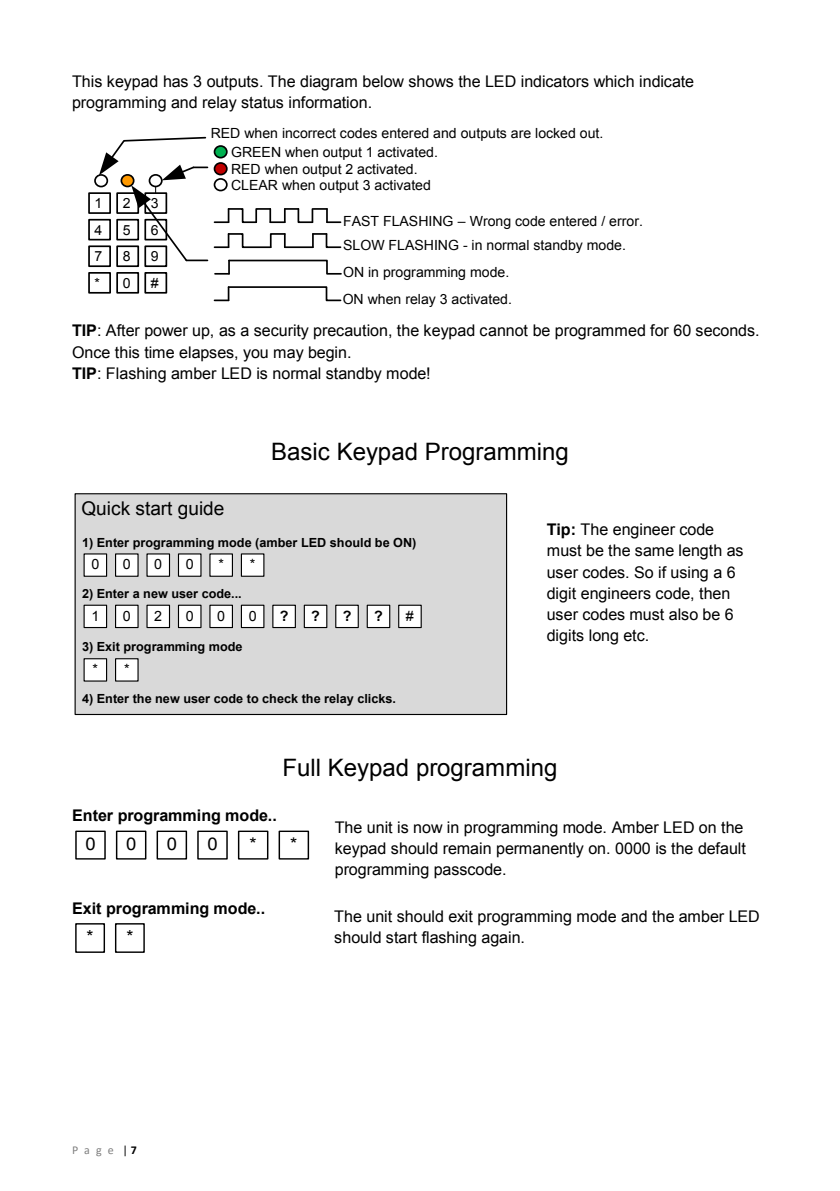
<style>
.page{position:relative;width:840px;height:1191px;background:#fff}
.page>*{position:absolute;margin:0;border:0;box-sizing:border-box;transform-origin:0 0}
.t1{font:24px "Arial";color:#000}
.t2{font:19px "Arial";color:#000}
.t3{font:18px "Arial";color:#000}
.t4{font:17.4px "Arial";color:#000;scale:1.05 1}
.t5{font:16px/21.2px "Arial";letter-spacing:-.005em;color:#000}
.t6{font:700 16px "Arial";color:#000}
.t7{font:14.2px "Arial";color:#000}
.t8{font:700 14.2px "Arial";color:#000}
.t9{font:14px/26.6px "Arial";color:#000}
.t10{font:700 12.6px "Arial";color:#000}
.t11{font:12px "Calibri";color:#808080}
.s1{font-style:inherit}
.s2{font-weight:700}
.s3{color:#000}
.s4{font-weight:700;color:#000}
</style>
<div class="page">
<div style="left:88px;top:192px;width:23px;height:22px;border:2px solid #000"></div>
<div style="left:88px;top:219px;width:23px;height:21px;border:2px solid #000"></div>
<div style="left:88px;top:245px;width:23px;height:22px;border:2px solid #000"></div>
<div style="left:116px;top:245px;width:23px;height:22px;border:2px solid #000"></div>
<div style="left:144px;top:245px;width:23px;height:22px;border:2px solid #000"></div>
<div style="left:88px;top:272px;width:23px;height:22px;border:2px solid #000"></div>
<div style="left:116px;top:272px;width:23px;height:22px;border:2px solid #000"></div>
<div style="left:144px;top:272px;width:23px;height:22px;border:2px solid #000"></div>
<hr style="left:284px;top:246px;width:29px;height:2px;background:#000">
<svg style="left:214px;top:233px;width:72px;height:16px"></svg>
<svg style="left:312px;top:233px;width:30px;height:16px"></svg>
<svg style="left:215px;top:259px;width:127px;height:16px"></svg>
<svg style="left:214px;top:286px;width:128px;height:16px"></svg>
<div style="left:214px;top:146px;width:13px;height:12px;background:#00b050;border-radius:50%"></div>
<div style="left:213px;top:145px;width:14px;height:13px;border:2px solid #000;border-radius:50%"></div>
<div style="left:214px;top:163px;width:13px;height:12px;background:#c00000;border-radius:50%"></div>
<div style="left:213px;top:162px;width:14px;height:13px;border:2px solid #000;border-radius:50%"></div>
<svg style="left:214px;top:208px;width:126px;height:16px"></svg>
<div style="left:94px;top:174px;width:14px;height:13px;border:2px solid #000;border-radius:50%"></div>
<svg style="left:99px;top:136px;width:108px;height:127px"></svg>
<div style="left:213px;top:178px;width:14px;height:13px;border:2px solid #000;border-radius:50%"></div>
<div style="left:75px;top:494px;width:431px;height:220px;background:#d9d9d9"></div>
<div style="left:74px;top:493px;width:433px;height:222px;border:1px solid #000"></div>
<div style="left:84px;top:554px;width:22px;height:22px;background:#fff"></div>
<div style="left:83px;top:553px;width:24px;height:24px;border:1px solid #000"></div>
<div style="left:115px;top:554px;width:23px;height:22px;background:#fff"></div>
<div style="left:115px;top:553px;width:23px;height:24px;border:1px solid #000"></div>
<div style="left:147px;top:554px;width:22px;height:22px;background:#fff"></div>
<div style="left:146px;top:553px;width:24px;height:24px;border:1px solid #000"></div>
<div style="left:178px;top:554px;width:23px;height:22px;background:#fff"></div>
<div style="left:178px;top:553px;width:23px;height:24px;border:1px solid #000"></div>
<div style="left:210px;top:554px;width:22px;height:22px;background:#fff"></div>
<div style="left:209px;top:553px;width:24px;height:24px;border:1px solid #000"></div>
<div style="left:241px;top:554px;width:23px;height:22px;background:#fff"></div>
<div style="left:241px;top:553px;width:23px;height:24px;border:1px solid #000"></div>
<div style="left:84px;top:605px;width:22px;height:22px;background:#fff"></div>
<div style="left:83px;top:604px;width:24px;height:24px;border:1px solid #000"></div>
<div style="left:115px;top:605px;width:23px;height:22px;background:#fff"></div>
<div style="left:115px;top:604px;width:23px;height:24px;border:1px solid #000"></div>
<div style="left:147px;top:605px;width:22px;height:22px;background:#fff"></div>
<div style="left:146px;top:604px;width:24px;height:24px;border:1px solid #000"></div>
<div style="left:178px;top:605px;width:23px;height:22px;background:#fff"></div>
<div style="left:178px;top:604px;width:23px;height:24px;border:1px solid #000"></div>
<div style="left:210px;top:605px;width:22px;height:22px;background:#fff"></div>
<div style="left:209px;top:604px;width:24px;height:24px;border:1px solid #000"></div>
<div style="left:273px;top:605px;width:22px;height:22px;background:#fff"></div>
<div style="left:272px;top:604px;width:24px;height:24px;border:1px solid #000"></div>
<div style="left:335px;top:605px;width:23px;height:22px;background:#fff"></div>
<div style="left:335px;top:604px;width:23px;height:24px;border:1px solid #000"></div>
<div style="left:304px;top:605px;width:22px;height:22px;background:#fff"></div>
<div style="left:303px;top:604px;width:24px;height:24px;border:1px solid #000"></div>
<div style="left:367px;top:605px;width:22px;height:22px;background:#fff"></div>
<div style="left:366px;top:604px;width:24px;height:24px;border:1px solid #000"></div>
<div style="left:398px;top:605px;width:23px;height:22px;background:#fff"></div>
<div style="left:398px;top:604px;width:23px;height:24px;border:1px solid #000"></div>
<div style="left:241px;top:605px;width:23px;height:22px;background:#fff"></div>
<div style="left:241px;top:604px;width:23px;height:24px;border:1px solid #000"></div>
<div style="left:84px;top:659px;width:22px;height:22px;background:#fff"></div>
<div style="left:83px;top:658px;width:24px;height:23px;border:1px solid #000"></div>
<div style="left:115px;top:659px;width:23px;height:22px;background:#fff"></div>
<div style="left:115px;top:658px;width:23px;height:23px;border:1px solid #000"></div>
<div style="left:75px;top:830px;width:31px;height:29px;border:1px solid #000"></div>
<div style="left:116px;top:830px;width:30px;height:29px;border:1px solid #000"></div>
<div style="left:156px;top:830px;width:31px;height:29px;border:1px solid #000"></div>
<div style="left:197px;top:830px;width:30px;height:29px;border:1px solid #000"></div>
<div style="left:238px;top:830px;width:30px;height:29px;border:1px solid #000"></div>
<div style="left:278px;top:830px;width:31px;height:29px;border:1px solid #000"></div>
<div style="left:75px;top:923px;width:30px;height:30px;border:1px solid #000"></div>
<div style="left:115px;top:923px;width:30px;height:30px;border:1px solid #000"></div>
<p class="t5" style="left:72px;top:71px;width:623px">This keypad has 3 outputs. The diagram below shows the LED indicators which indicate programming and relay status information.</p>
<p class="t9" style="left:210px;top:120px;width:394px">RED when incorrect codes entered and outputs are locked out.</p>
<p class="t9" style="left:95px;top:190px;width:9px">1</p>
<p class="t9" style="left:123px;top:190px;width:9px">2</p>
<p class="t9" style="left:151px;top:190px;width:9px">3</p>
<p class="t9" style="left:95px;top:216px;width:9px">4</p>
<p class="t9" style="left:123px;top:216px;width:9px">5</p>
<p class="t9" style="left:151px;top:216px;width:9px">6</p>
<p class="t9" style="left:95px;top:243px;width:9px">7</p>
<p class="t9" style="left:123px;top:243px;width:9px">8</p>
<p class="t9" style="left:151px;top:243px;width:9px">9</p>
<p class="t9" style="left:95px;top:270px;width:37px">* 0</p>
<p class="t9" style="left:151px;top:270px;width:9px">#</p>
<p class="t9" style="left:231px;top:144px;width:208px;line-height:16.8px">GREEN when output 1 activated.<br>RED when output 2 activated.<br>CLEAR when output 3 activated</p>
<p class="t9" style="left:343px;top:208px;width:301px">FAST FLASHING <span class="s1">–</span> Wrong code entered / error.</p>
<p class="t9" style="left:342px;top:232px;width:285px">SLOW FLASHING - in normal standby mode.<br>ON in programming mode.<br>ON when relay 3 activated.</p>
<p class="t5" style="left:72px;top:320px;width:688px"><span class="s2">TIP</span>: After power up, as a security precaution, the keypad cannot be programmed for 60 seconds.<br>Once this time elapses, you may begin.<br><span class="s2">TIP</span>: Flashing amber LED is normal standby mode!</p>
<h1 class="t1" style="left:271px;top:436px;width:299px">Basic Keypad Programming</h1>
<p class="t2" style="left:81px;top:496px;width:144px">Quick start guide</p>
<p class="t10" style="left:82px;top:534px;width:336px">1) Enter programming mode (amber LED should be ON)</p>
<p class="t7" style="left:91px;top:555px;width:9px">0</p>
<p class="t7" style="left:123px;top:555px;width:9px">0</p>
<p class="t7" style="left:154px;top:555px;width:9px">0</p>
<p class="t7" style="left:186px;top:555px;width:9px">0</p>
<p class="t7" style="left:218px;top:555px;width:38px">* *</p>
<p class="t10" style="left:82px;top:585px;width:161px">2) Enter a new user code...</p>
<p class="t7" style="left:91px;top:606px;width:9px">1</p>
<p class="t7" style="left:123px;top:606px;width:9px">0</p>
<p class="t7" style="left:154px;top:606px;width:9px">2</p>
<p class="t7" style="left:186px;top:606px;width:9px">0</p>
<p class="t7" style="left:217px;top:606px;width:9px">0</p>
<p class="t7" style="left:248px;top:606px;width:9px">0</p>
<p class="t8" style="left:279px;top:606px;width:10px">?</p>
<p class="t8" style="left:311px;top:606px;width:10px">?</p>
<p class="t8" style="left:342px;top:606px;width:10px">?</p>
<p class="t8" style="left:374px;top:606px;width:10px">?</p>
<p class="t7" style="left:406px;top:606px;width:9px">#</p>
<p class="t10" style="left:82px;top:638px;width:162px">3) Exit programming mode</p>
<p class="t10" style="left:82px;top:690px;width:315px">4) Enter the new user code to check the relay clicks.</p>
<p class="t7" style="left:92px;top:660px;width:38px">* *</p>
<p class="t5" style="left:546px;top:519px;width:198px"><span class="s2">Tip:</span> The engineer code must be the same length as user codes. So if using a 6 digit engineers code, then user codes must also be 6 digits long etc.</p>
<h1 class="t1" style="left:282px;top:752px;width:276px">Full Keypad programming</h1>
<p class="t6" style="left:72px;top:805px;width:206px">Enter programming mode..</p>
<p class="t4" style="left:85px;top:833px;width:11px">0</p>
<p class="t4" style="left:126px;top:833px;width:11px">0</p>
<p class="t4" style="left:167px;top:833px;width:11px">0</p>
<p class="t4" style="left:207px;top:833px;width:11px">0</p>
<p class="t4" style="left:249px;top:833px;width:47px">* *</p>
<p class="t6" style="left:72px;top:897px;width:195px">Exit programming mode..</p>
<p class="t3" style="left:86px;top:925px;width:48px">* *</p>
<p class="t5" style="left:334px;top:816px;width:412px">The unit is now in programming mode. Amber LED on the keypad should remain permanently on. 0000 is the default programming passcode.</p>
<p class="t5" style="left:334px;top:906px;width:427px">The unit should exit programming mode and the amber LED should start flashing again.</p>
<p class="t11" style="left:72px;top:1142px;width:66px">Page <span class="s3">|</span> <span class="s4">7</span></p>
</div>
